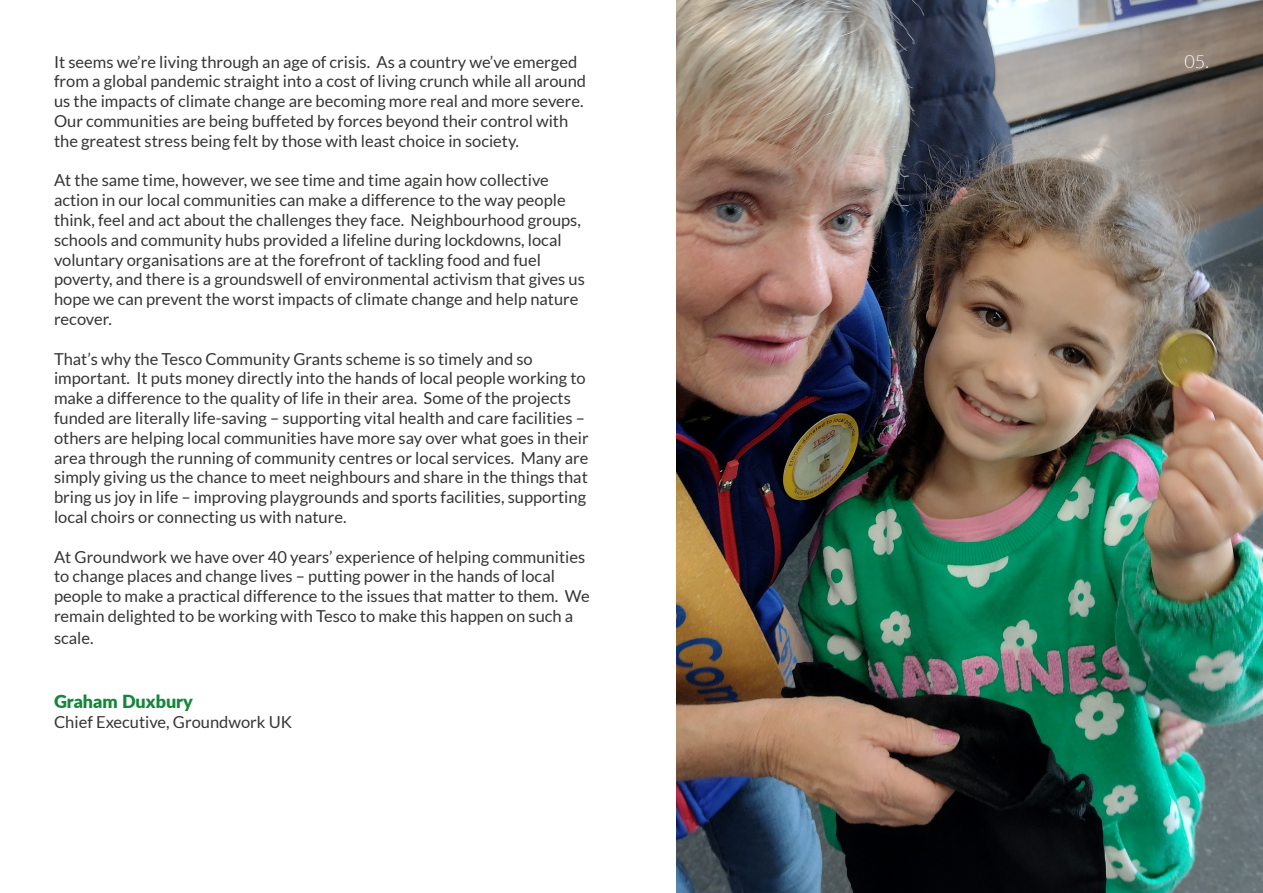
<style>
.page{position:relative;width:1263px;height:893px;background:#fff}
.page>*{position:absolute;margin:0;border:0;box-sizing:border-box;transform-origin:0 0}
.t1{font:900 18px "Lato";color:#13873c}
.t2{font:300 18px "Lato";color:#fff}
.t3{font:16.5px/19.8px "Lato";color:#373534}
</style>
<div class="page">
<img style="left:676px;top:0;width:587px;height:893px">
<p class="t3" style="left:54px;top:52px;width:534px">It seems we’re living through an age of crisis. As a country we’ve emerged from a global pandemic straight into a cost of living crunch while all around us the impacts of climate change are becoming more real and more severe.<br>Our communities are being buffeted by forces beyond their control with the greatest stress being felt by those with least choice in society.</p>
<p class="t3" style="left:54px;top:170px;width:532px">At the same time, however, we see time and time again how collective action in our local communities can make a difference to the way people think, feel and act about the challenges they face. Neighbourhood groups, schools and community hubs provided a lifeline during lockdowns, local voluntary organisations are at the forefront of tackling food and fuel poverty, and there is a groundswell of environmental activism that gives us hope we can prevent the worst impacts of climate change and help nature recover.</p>
<p class="t3" style="left:54px;top:349px;width:536px">That’s why the Tesco Community Grants scheme is so timely and so important. It puts money directly into the hands of local people working to make a difference to the quality of life in their area. Some of the projects funded are literally life-saving – supporting vital health and care facilities – others are helping local communities have more say over what goes in their area through the running of community centres or local services. Many are simply giving us the chance to meet neighbours and share in the things that bring us joy in life – improving playgrounds and sports facilities, supporting local choirs or connecting us with nature.</p>
<p class="t3" style="left:54px;top:547px;width:537px">At Groundwork we have over 40 years’ experience of helping communities to change places and change lives – putting power in the hands of local people to make a practical difference to the issues that matter to them. We remain delighted to be working with Tesco to make this happen on such a</p>
<p class="t3" style="left:54px;top:628px;width:41px">scale.</p>
<p class="t1" style="left:54px;top:688px;width:140px">Graham Duxbury</p>
<p class="t3" style="left:54px;top:712px;width:240px">Chief Executive, Groundwork UK</p>
<p class="t2" style="left:1184px;top:52px;width:26px">05.</p>
</div>
